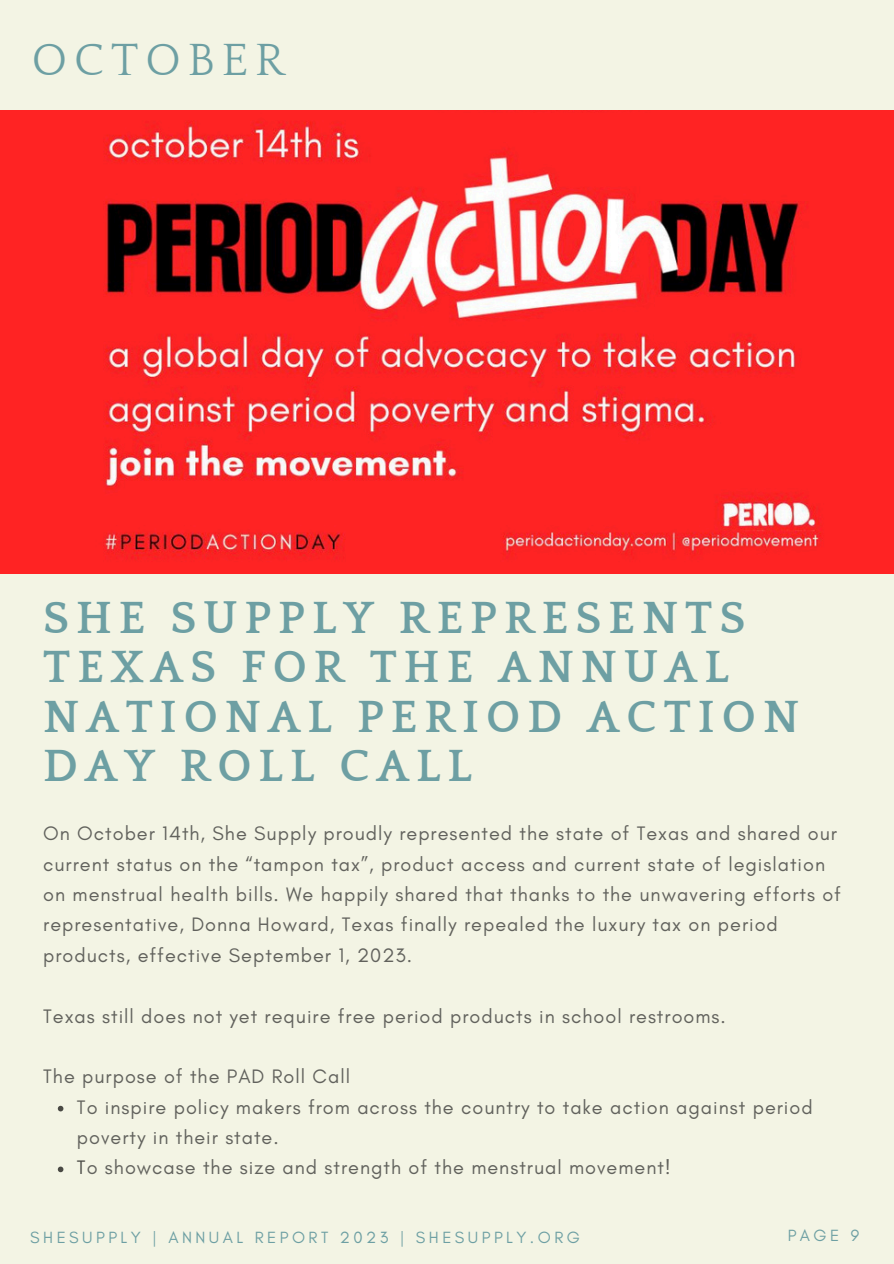
<style>
.page{position:relative;width:894px;height:1264px;background:#fff}
.page>*{position:absolute;margin:0;border:0;box-sizing:border-box;transform-origin:0 0}
.t1{font:700 46.35px/49.5px "Quattrocento";letter-spacing:.15em;color:#6d9fa3}
.t2{font:46.35px "Quattrocento";letter-spacing:.15em;color:#6d9fa3}
.t3{font:19.8px/30.3px "Glacial Indifference";letter-spacing:.05em;color:#222}
.t4{font:16.5px "Glacial Indifference";letter-spacing:.21em;color:#6d9fa3}
.s1{color:#000}
</style>
<div class="page">
<div style="left:0;top:0;width:893px;height:1263px;background:#f3f4e4"></div>
<img style="left:0;top:110px;width:893px;height:463px">
<svg style="left:58px;top:1105px;width:5px;height:6px"></svg>
<svg style="left:58px;top:1166px;width:5px;height:6px"></svg>
<h3 class="t2" style="left:32px;top:36px;width:254px">OCTOBER</h3>
<h2 class="t1" style="left:43px;top:594px;width:757px">SHE SUPPLY REPRESENTS<br>TEXAS FOR THE ANNUAL<br>NATIONAL PERIOD ACTION<br>DAY ROLL CALL</h2>
<p class="t3" style="left:43px;top:818px;width:799px">On October 14th, She Supply proudly represented the state of Texas and shared our current status on the “tampon tax”, product access and current state of legislation on menstrual health bills. We happily shared that thanks to the unwavering efforts of representative, Donna Howard, Texas finally repealed the luxury tax on period products, effective September 1, 2023.</p>
<p class="t3" style="left:43px;top:1000px;width:684px">Texas still does not yet require free period products in school restrooms.</p>
<p class="t3" style="left:77px;top:1061px;width:737px;text-indent:-34px">The purpose of the PAD Roll Call<br>To inspire policy makers from across the country to take action against period poverty in their state.<br><span class="s1">T</span>o showcase the size and strength of the menstrual movement!</p>
<h1 class="t4" style="left:30px;top:1227px;width:551px">SHESUPPLY | ANNUAL REPORT 2023 | SHESUPPLY.ORG</h1>
<h3 class="t4" style="left:787px;top:1224px;width:73px">PAGE 9</h3>
</div>
